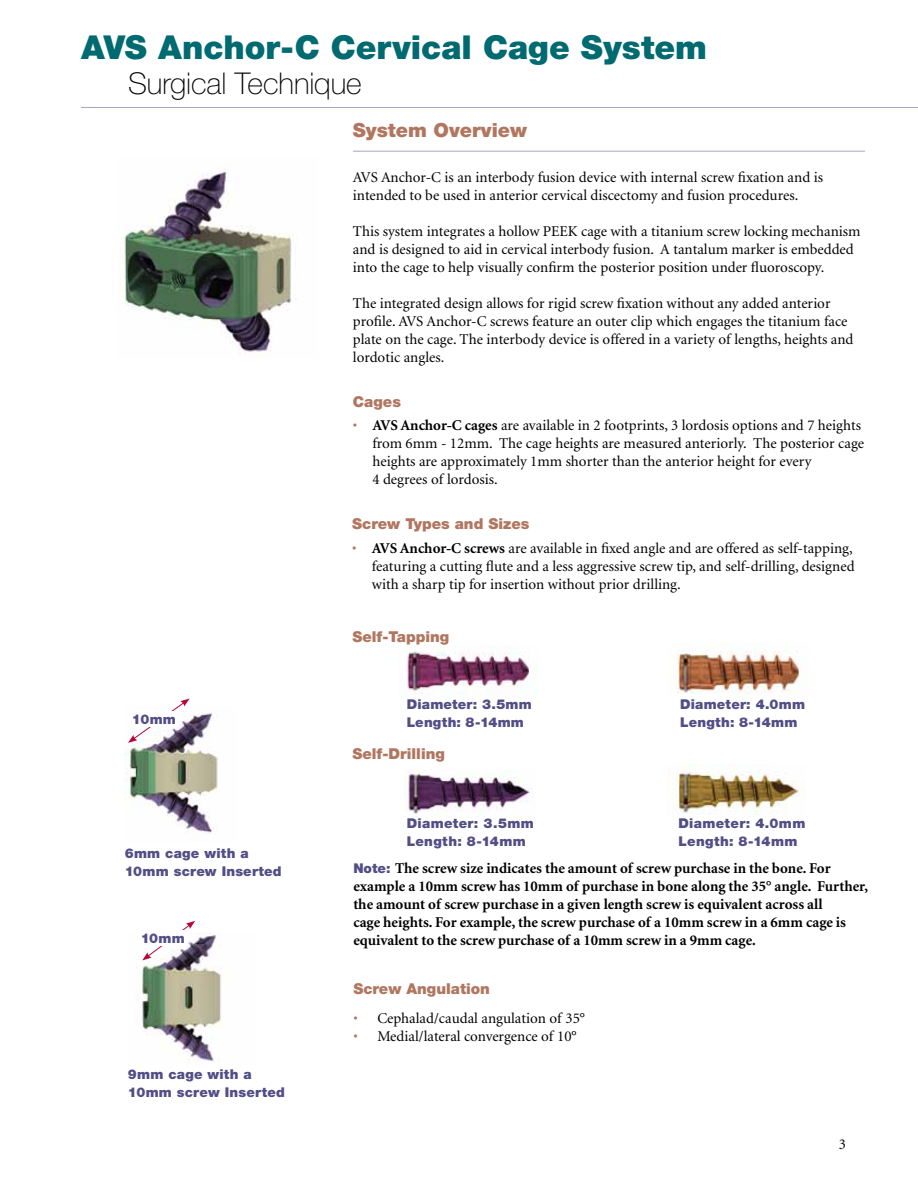
<style>
.page{position:relative;width:918px;height:1188px;background:#fff}
.page>*{position:absolute;margin:0;border:0;box-sizing:border-box;transform-origin:0 0}
.t1{font:900 33px "Helvetica Neue LT Std";color:#006a71}
.t2{font:100 30px "Helvetica Neue LT Std";letter-spacing:-.005em;color:#000}
.t3{font:900 19.5px "Helvetica Neue LT Std";color:#b07660}
.t4{font:15px/18px "Minion";color:#000}
.t5{font:700 15px/18px "Minion";color:#000}
.t6{font:900 15px "Helvetica Neue LT Std";color:#b07660}
.t7{font:900 13.5px/18px "Helvetica Neue LT Std";letter-spacing:.02em;color:#524e86}
.s1{color:#b07660}
.s2{font-weight:700}
.s3{font-family:"Helvetica Neue LT Std";font-weight:900;font-size:13.5px;color:#524e86}
</style>
<div class="page">
<hr style="left:81px;top:107px;width:837px;height:1px;background:#a6a4c5">
<img style="left:668px;top:768px;width:137px;height:47px">
<img style="left:406px;top:770px;width:127px;height:47px">
<img style="left:669px;top:643px;width:131px;height:51px">
<img style="left:405px;top:648px;width:132px;height:47px">
<img style="left:124px;top:171px;width:172px;height:183px">
<hr style="left:353px;top:151px;width:512px;height:1px;background:#a6a4c5">
<img style="left:125px;top:713px;width:93px;height:120px">
<svg style="left:128px;top:699px;width:62px;height:44px"></svg>
<div style="left:130px;top:711px;width:48px;height:16px;background:#fff"></div>
<img style="left:136px;top:933px;width:86px;height:131px">
<svg style="left:142px;top:921px;width:53px;height:39px"></svg>
<div style="left:139px;top:930px;width:48px;height:16px;background:#fff"></div>
<h1 class="t1" style="left:81px;top:28px;width:628px">AVS Anchor-C Cervical Cage System</h1>
<h2 class="t2" style="left:128px;top:66px;width:235px">Surgical Technique</h2>
<h3 class="t3" style="left:353px;top:119px;width:176px">System Overview</h3>
<p class="t4" style="left:353px;top:169px;width:472px">AVS Anchor-C is an interbody fusion device with internal screw fixation and is intended to be used in anterior cervical discectomy and fusion procedures.</p>
<p class="t4" style="left:353px;top:223px;width:509px">This system integrates a hollow PEEK cage with a titanium screw locking mechanism and is designed to aid in cervical interbody fusion. A tantalum marker is embedded into the cage to help visually confirm the posterior position under fluoroscopy.</p>
<p class="t4" style="left:353px;top:295px;width:502px">The integrated design allows for rigid screw fixation without any added anterior profile. AVS Anchor-C screws feature an outer clip which engages the titanium face plate on the cage. The interbody device is offered in a variety of lengths, heights and lordotic angles.</p>
<p class="t6" style="left:353px;top:393px;width:50px">Cages</p>
<p class="t4" style="left:372px;top:417px;width:493px;text-indent:-19px"><span class="s1">•</span> <span class="s2">AVS Anchor-C cages</span> are available in 2 footprints, 3 lordosis options and 7 heights from 6mm - 12mm. The cage heights are measured anteriorly. The posterior cage heights are approximately 1mm shorter than the anterior height for every<br>4 degrees of lordosis.</p>
<p class="t6" style="left:352px;top:515px;width:179px">Screw Types and Sizes</p>
<p class="t4" style="left:372px;top:540px;width:484px;text-indent:-20px"><span class="s1">•</span> <span class="s2">AVS Anchor-C screws</span> are available in fixed angle and are offered as self-tapping, featuring a cutting flute and a less aggressive screw tip, and self-drilling, designed with a sharp tip for insertion without prior drilling.</p>
<p class="t7" style="left:132px;top:710px;width:46px">10mm</p>
<p class="t7" style="left:125px;top:845px;width:158px">6mm cage with a<br>10mm screw Inserted</p>
<p class="t7" style="left:141px;top:929px;width:46px">10mm</p>
<p class="t7" style="left:128px;top:1065px;width:158px">9mm cage with a<br>10mm screw Inserted</p>
<p class="t6" style="left:352px;top:628px;width:98px">Self-Tapping</p>
<p class="t7" style="left:407px;top:695px;width:127px">Diameter: 3.5mm<br>Length: 8-14mm</p>
<p class="t6" style="left:352px;top:745px;width:94px">Self-Drilling</p>
<p class="t7" style="left:407px;top:814px;width:129px">Diameter: 3.5mm<br>Length: 8-14mm</p>
<p class="t7" style="left:680px;top:695px;width:127px">Diameter: 4.0mm<br>Length: 8-14mm</p>
<p class="t7" style="left:678px;top:814px;width:128px">Diameter: 4.0mm<br>Length: 8-14mm</p>
<p class="t5" style="left:353px;top:859px;width:516px"><span class="s3">Note:</span> The screw size indicates the amount of screw purchase in the bone. For example a 10mm screw has 10mm of purchase in bone along the 35° angle. Further, the amount of screw purchase in a given length screw is equivalent across all<br>cage heights. For example, the screw purchase of a 10mm screw in a 6mm cage is equivalent to the screw purchase of a 10mm screw in a 9mm cage.</p>
<p class="t6" style="left:353px;top:979px;width:138px">Screw Angulation</p>
<p class="t4" style="left:353px;top:1010px;width:233px"><span class="s1">•</span> Cephalad/caudal angulation of 35°</p>
<p class="t4" style="left:353px;top:1028px;width:225px"><span class="s1">•</span> Medial/lateral convergence of 10°</p>
<p class="t4" style="left:839px;top:1136px;width:9px">3</p>
</div>
